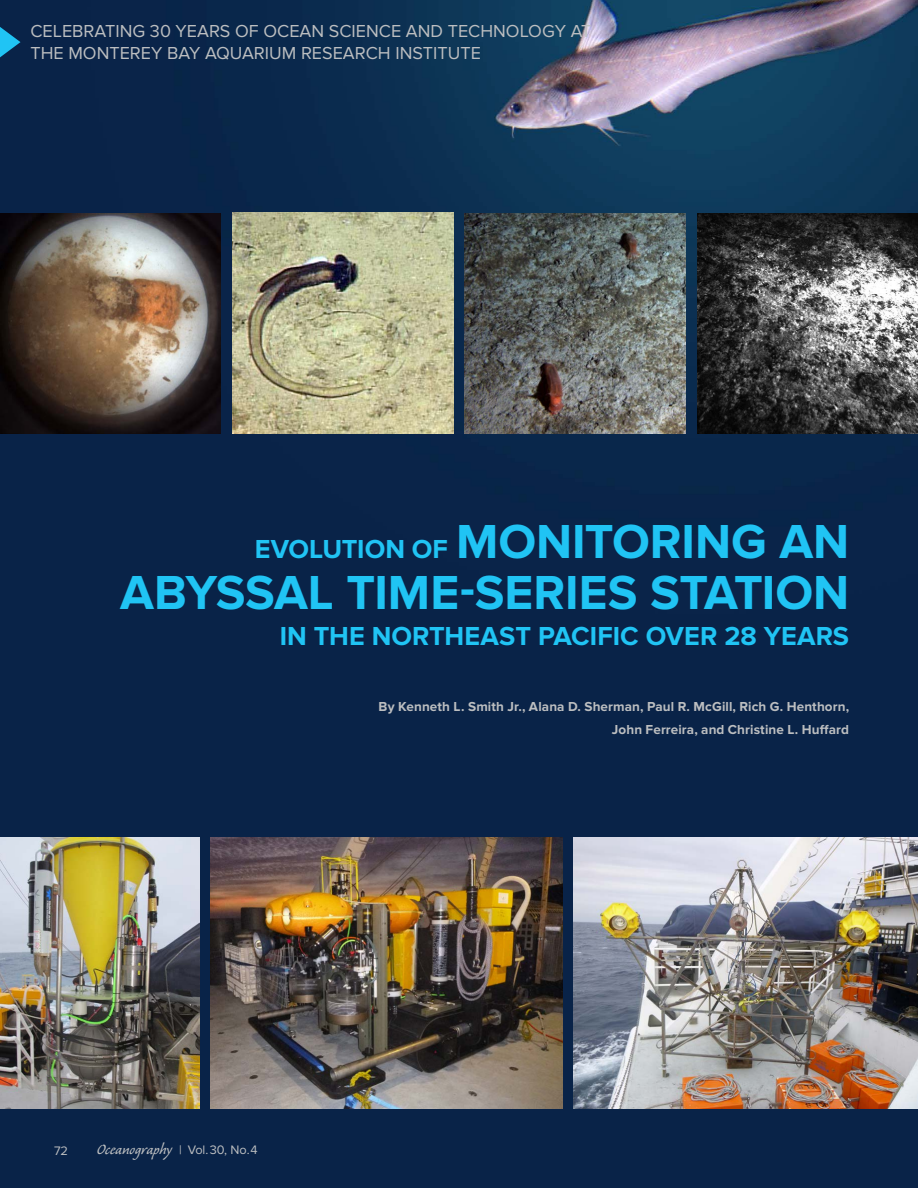
<style>
.page{position:relative;width:918px;height:1188px;background:#fff}
.page>*{position:absolute;margin:0;border:0;box-sizing:border-box;transform-origin:0 0}
.t1{font:700 49.5px/51px "Proxima Nova";letter-spacing:-.005em;color:#20c4f4;text-align:right}
.t2{font:700 27px "Proxima Nova";color:#20c4f4}
.t3{font:18.75px "Caliban Std";color:#bcbec0}
.t4{font:18px/21.6px "Proxima Nova Regular 2";color:#bcbec0}
.t5{font:700 13.5px/22.5px "Proxima Nova";letter-spacing:.01em;color:#bcbec0;text-align:right}
.t6{font:12.75px "Proxima Nova Regular 2";color:#bcbec0}
.s1{font-size:27px}
.s2{font-family:"Proxima Nova Regular 2";font-size:12.75px}
</style>
<div class="page">
<img style="left:0;top:0;width:918px;height:1188px">
<svg style="left:0;top:27px;width:21px;height:30px"></svg>
<img style="left:465px;top:213px;width:221px;height:221px">
<img style="left:697px;top:213px;width:221px;height:221px">
<img style="left:0;top:213px;width:221px;height:221px">
<img style="left:232px;top:213px;width:221px;height:221px">
<img style="left:211px;top:838px;width:351px;height:270px">
<img style="left:574px;top:837px;width:344px;height:271px">
<img style="left:0;top:837px;width:199px;height:271px">
<h3 class="t4" style="left:30px;top:21px;width:563px">CELEBRATING 30 YEARS OF OCEAN SCIENCE AND TECHNOLOGY AT<br>THE MONTEREY BAY AQUARIUM RESEARCH INSTITUTE</h3>
<h1 class="t1" style="left:120px;top:517px;width:730px"><span class="s1">EVOLUTION OF</span> MONITORING AN<br>ABYSSAL TIME-SERIES STATION</h1>
<h2 class="t2" style="left:280px;top:621px;width:571px">IN THE NORTHEAST PACIFIC OVER 28 YEARS</h2>
<p class="t5" style="left:379px;top:696px;width:472px">By Kenneth L. Smith Jr., Alana D. Sherman, Paul R. McGill, Rich G. Henthorn,<br>John Ferreira, and Christine L. Huffard</p>
<p class="t6" style="left:54px;top:1143px;width:16px">72</p>
<h3 class="t3" style="left:97px;top:1140px;width:162px">Oceanography <span class="s2">| Vol.30, No.4</span></h3>
</div>
